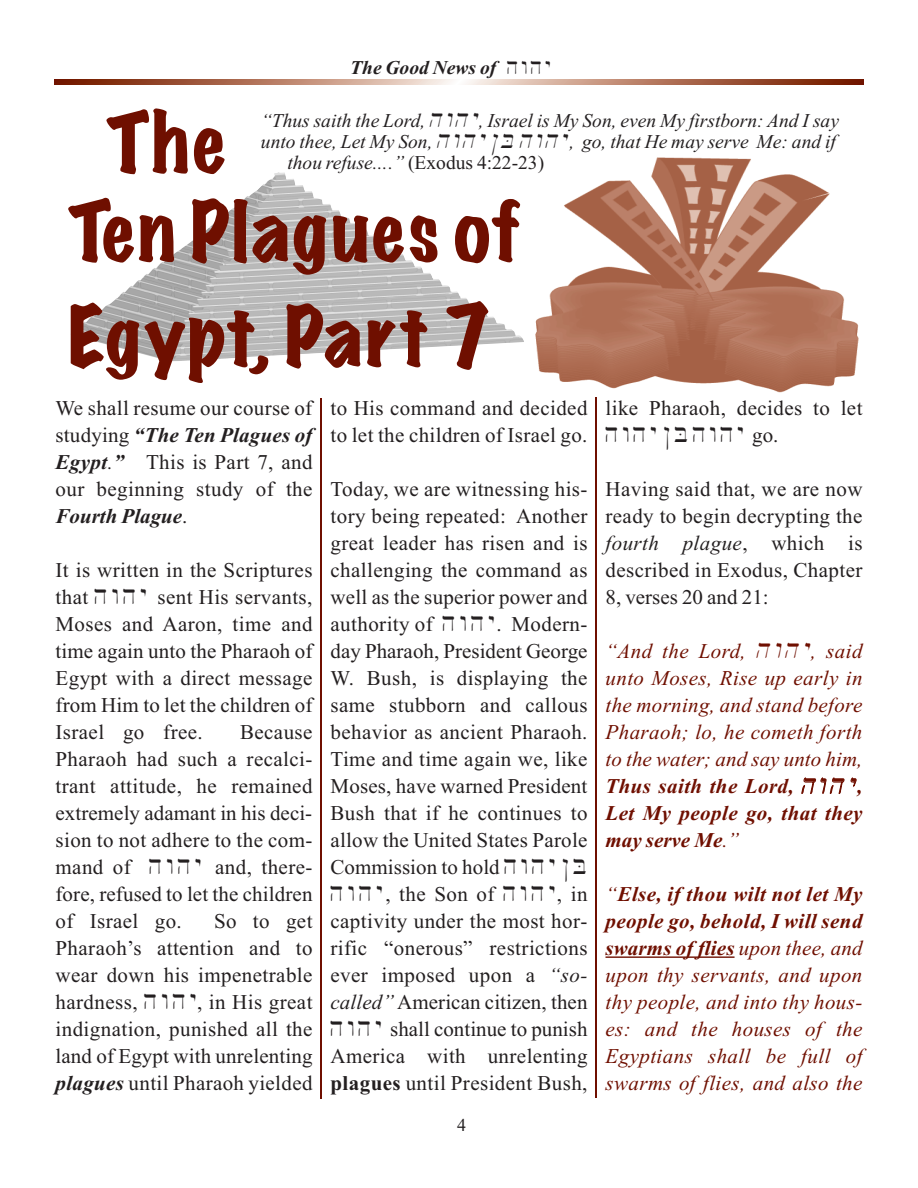
<style>
.page{position:relative;width:918px;height:1188px;background:#fff}
.page>*{position:absolute;margin:0;border:0;box-sizing:border-box;transform-origin:0 0}
.t1{font:expanded 75px/105px "Marker Felt";letter-spacing:.035em;color:#6f0f00}
.t2{font:21px/27px "Times";letter-spacing:.02em;color:#231f20;text-align:justify}
.t3{font:italic 21px/27px "Times";letter-spacing:.02em;color:#6f0f00}
.t4{font:21px "SP Ezra";color:#231f20}
.t5{font:italic 19.5px/21px "Times";color:#231f20}
.t6{font:italic 700 19.5px "Times";color:#231f20}
.t7{font:18px "Times";color:#231f20}
.s1{font-family:"SP Ezra";font-weight:400;font-style:normal;font-size:18px}
.s2{font-family:"SP Ezra"}
.s3{font-style:normal}
.s4{font-weight:700;font-style:italic}
.s5{font-style:italic}
.s6{font-weight:700}
.s7{font-family:"Times"}
</style>
<div class="page">
<svg style="left:54px;top:79px;width:810px;height:6px;background:#b37b64"></svg>
<hr style="left:606px;top:956px;width:129px;height:2px;background:#6f0f00">
<hr style="left:320px;top:398px;width:2px;height:701px;background:#6f0f00">
<hr style="left:595px;top:398px;width:2px;height:700px;background:#6f0f00">
<img style="left:535px;top:157px;width:324px;height:236px">
<img style="left:71px;top:172px;width:453px;height:189px">
<p class="t6" style="left:350px;top:55px;width:206px">The Good News of <span class="s1">hwhy</span></p>
<h1 class="t1" style="left:106px;top:94px;width:121px">The</h1>
<p class="t5" style="left:261px;top:110px;width:579px">“Thus saith the Lord, <span class="s2">hwhy</span>, Israel is My Son, even My firstborn: And I say unto thee, Let My Son, <span class="s2">hwhyNb@hwhy</span>, go, that He may serve Me: and if</p>
<p class="t5" style="left:287px;top:152px;width:258px">thou refuse....” <span class="s3">(Exodus 4:22-23)</span></p>
<h1 class="t1" style="left:68px;top:183px;width:454px">Ten Plagues of<br>Egypt, Part 7</h1>
<p class="t2" style="left:55px;top:394px;width:259px">We shall resume our course of studying <span class="s4">“The Ten Plagues of Egypt</span><span class="s5">.</span><span class="s4">”</span> This is Part 7, and our beginning study of the <span class="s4">Fourth Plague</span>.</p>
<p class="t2" style="left:55px;top:556px;width:259px">It is written in the Scriptures that <span class="s2">hwhy</span> sent His servants, Moses and Aaron, time and time again unto the Pharaoh of Egypt with a direct message from Him to let the children of Israel go free.</p>
<p class="t2" style="left:55px;top:718px;width:259px;text-indent:185px">Because Pharaoh had such a recalci&shy;trant attitude, he remained extremely adamant in his deci&shy;sion to not adhere to the com&shy;mand of <span class="s2">hwhy</span> and, there&shy;fore, refused to let the children of Israel go.</p>
<p class="t2" style="left:55px;top:907px;width:259px;text-indent:159px">So to get Pharaoh’s attention and to wear down his impenetrable hardness, <span class="s2">hwhy</span>, in His great indignation, punished all the land of Egypt with unrelenting <span class="s4">plagues</span> until Pharaoh yielded</p>
<p class="t2" style="left:331px;top:394px;width:259px">to His command and decided to let the children of Israel go.</p>
<p class="t2" style="left:330px;top:475px;width:267px;text-align:left">Today, we are witnessing his&shy;tory being repeated: Another great leader has risen and is challenging the command as well as the superior power and authority of <span class="s2">hwhy</span>. Modern&shy;day Pharaoh, President George<br>W. Bush, is displaying the same stubborn and callous behavior as ancient Pharaoh.<br>Time and time again we, like<br>Moses, have warned President<br>Bush that if he continues to allow the United States Parole<br>Commission to hold <span class="s2">hwhyNb@ hwhy</span>, the Son of <span class="s2">hwhy</span>, in captivity under the most hor&shy;rific “onerous” restrictions ever imposed upon a <span class="s5">“so&shy;called”</span> American citizen, then <span class="s2">hwhy</span> shall continue to punish<br>America with unrelenting <span class="s6">plagues</span> until President Bush,</p>
<p class="t7" style="left:457px;top:1115px;width:10px">4</p>
<p class="t2" style="left:605px;top:394px;width:259px">like Pharaoh, decides to let</p>
<p class="t4" style="left:606px;top:423px;width:175px">hwhyNb@hwhy <span class="s7">go.</span></p>
<p class="t2" style="left:605px;top:475px;width:259px">Having said that, we are now ready to begin decrypting the <span class="s5">fourth plague</span>, which is described in Exodus, Chapter 8, verses 20 and 21:</p>
<p class="t3" style="left:605px;top:637px;width:261px">“And the Lord, <span class="s2">hwhy</span>, said unto Moses, Rise up early in the morning, and stand before<br>Pharaoh; lo, he cometh forth to the water; and say unto him,<br><span class="s6">Thus saith the Lord,</span> <span class="s2">hwhy</span><span class="s6">,<br>Let My people go, that they may serve Me</span>.”</p>
<p class="t3" style="left:605px;top:880px;width:259px;text-align:justify">“<span class="s6">Else, if thou wilt not let My people go, behold, I will send swarms of flies</span> upon thee, and upon thy servants, and upon thy people, and into thy hous&shy;es: and the houses of the Egyptians shall be full of swarms of flies, and also the</p>
</div>
